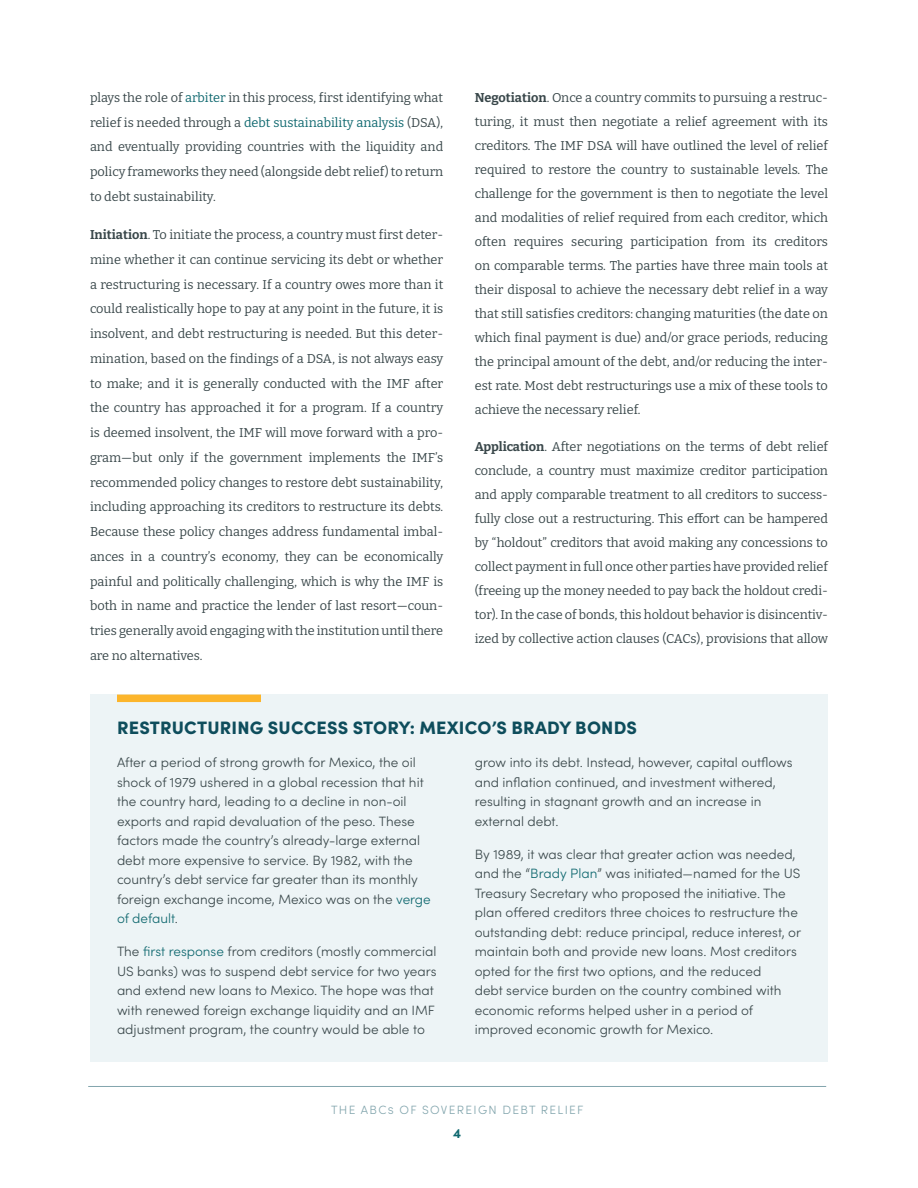
<style>
.page{position:relative;width:918px;height:1188px;background:#fff}
.page>*{position:absolute;margin:0;border:0;box-sizing:border-box;transform-origin:0 0}
._01_BOX_TITLE{font:900 18px "Sofia Pro";letter-spacing:.01em;color:#0e4d5c}
._01_BOX_TEXT{font:300 13.5px/19.5px "Sofia Pro";color:#39474a}
.t1{font:700 13.5px "Sofia Pro";color:#0f686f}
._00_TEXT{font:12.75px/24.8px "Bitter";color:#39474a;text-align:justify}
.t2{font:300 12px "Sofia Pro";letter-spacing:.11em;color:#82a5ad}
.s1{color:#0f686f}
.s2{font-weight:700}
</style>
<div class="page">
<hr style="left:88px;top:1086px;width:738px;height:1px;background:#82a5ad">
<div style="left:90px;top:694px;width:738px;height:368px;background:#edf4f6"></div>
<div style="left:117px;top:695px;width:144px;height:7px;background:#fcb52b"></div>
<p class="_00_TEXT" style="left:90px;top:85px;width:355px">plays the role of <span class="s1">arbiter</span> in this process, first identifying what relief is needed through a <span class="s1">debt sustainability analysis</span> (DSA), and eventually providing countries with the liquidity and policy frameworks they need (alongside debt relief) to return to debt sustainability.</p>
<p class="_00_TEXT" style="left:90px;top:222px;width:355px"><span class="s2">Initiation</span>. To initiate the process, a country must first deter&shy;mine whether it can continue servicing its debt or whether a restructuring is necessary. If a country owes more than it could realistically hope to pay at any point in the future, it is insolvent, and debt restructuring is needed. But this deter&shy;mination, based on the findings of a DSA, is not always easy to make; and it is generally conducted with the IMF after the country has approached it for a program. If a country is deemed insolvent, the IMF will move forward with a pro&shy;gram—but only if the government implements the IMF’s recommended policy changes to restore debt sustainability, including approaching its creditors to restructure its debts.<br>Because these policy changes address fundamental imbal&shy;ances in a country’s economy, they can be economically painful and politically challenging, which is why the IMF is both in name and practice the lender of last resort—coun&shy;tries generally avoid engaging with the institution until there are no alternatives.</p>
<p class="_00_TEXT" style="left:475px;top:85px;width:355px;line-height:24px"><span class="s2">Negotiation</span>. Once a country commits to pursuing a restruc&shy;turing, it must then negotiate a relief agreement with its creditors. The IMF DSA will have outlined the level of relief required to restore the country to sustainable levels. The challenge for the government is then to negotiate the level and modalities of relief required from each creditor, which often requires securing participation from its creditors on comparable terms. The parties have three main tools at their disposal to achieve the necessary debt relief in a way that still satisfies creditors: changing maturities (the date on which final payment is due) and/or grace periods, reducing the principal amount of the debt, and/or reducing the inter&shy;est rate. Most debt restructurings use a mix of these tools to achieve the necessary relief.</p>
<p class="_00_TEXT" style="left:475px;top:435px;width:355px;line-height:24px"><span class="s2">Application</span>. After negotiations on the terms of debt relief conclude, a country must maximize creditor participation and apply comparable treatment to all creditors to success&shy;fully close out a restructuring. This effort can be hampered by “holdout” creditors that avoid making any concessions to collect payment in full once other parties have provided relief (freeing up the money needed to pay back the holdout credi&shy;tor). In the case of bonds, this holdout behavior is disincentiv&shy;ized by collective action clauses (CACs), provisions that allow</p>
<p class="_01_BOX_TITLE" style="left:117px;top:714px;width:522px">RESTRUCTURING SUCCESS STORY: MEXICO’S BRADY BONDS</p>
<p class="_01_BOX_TEXT" style="left:117px;top:752px;width:315px">After a period of strong growth for Mexico, the oil shock of 1979 ushered in a global recession that hit the country hard, leading to a decline in non-oil exports and rapid devaluation of the peso. These factors made the country’s already-large external debt more expensive to service. By 1982, with the country’s debt service far greater than its monthly foreign exchange income, Mexico was on the <span class="s1">verge of default</span>.</p>
<p class="_01_BOX_TEXT" style="left:117px;top:941px;width:321px">The <span class="s1">first response</span> from creditors (mostly commercial US banks) was to suspend debt service for two years and extend new loans to Mexico. The hope was that with renewed foreign exchange liquidity and an IMF adjustment program, the country would be able to</p>
<p class="_01_BOX_TEXT" style="left:475px;top:752px;width:319px">grow into its debt. Instead, however, capital outflows and inflation continued, and investment withered, resulting in stagnant growth and an increase in external debt.</p>
<p class="_01_BOX_TEXT" style="left:475px;top:844px;width:328px">By 1989, it was clear that greater action was needed, and the “<span class="s1">Brady Plan</span>” was initiated—named for the US Treasury Secretary who proposed the initiative. The plan offered creditors three choices to restructure the outstanding debt: reduce principal, reduce interest, or maintain both and provide new loans. Most creditors opted for the first two options, and the reduced<br>debt service burden on the country combined with economic reforms helped usher in a period of improved economic growth for Mexico.</p>
<p class="t2" style="left:331px;top:1101px;width:254px">THE ABCs OF SOVEREIGN DEBT RELIEF</p>
<p class="t1" style="left:453px;top:1123px;width:10px">4</p>
</div>
